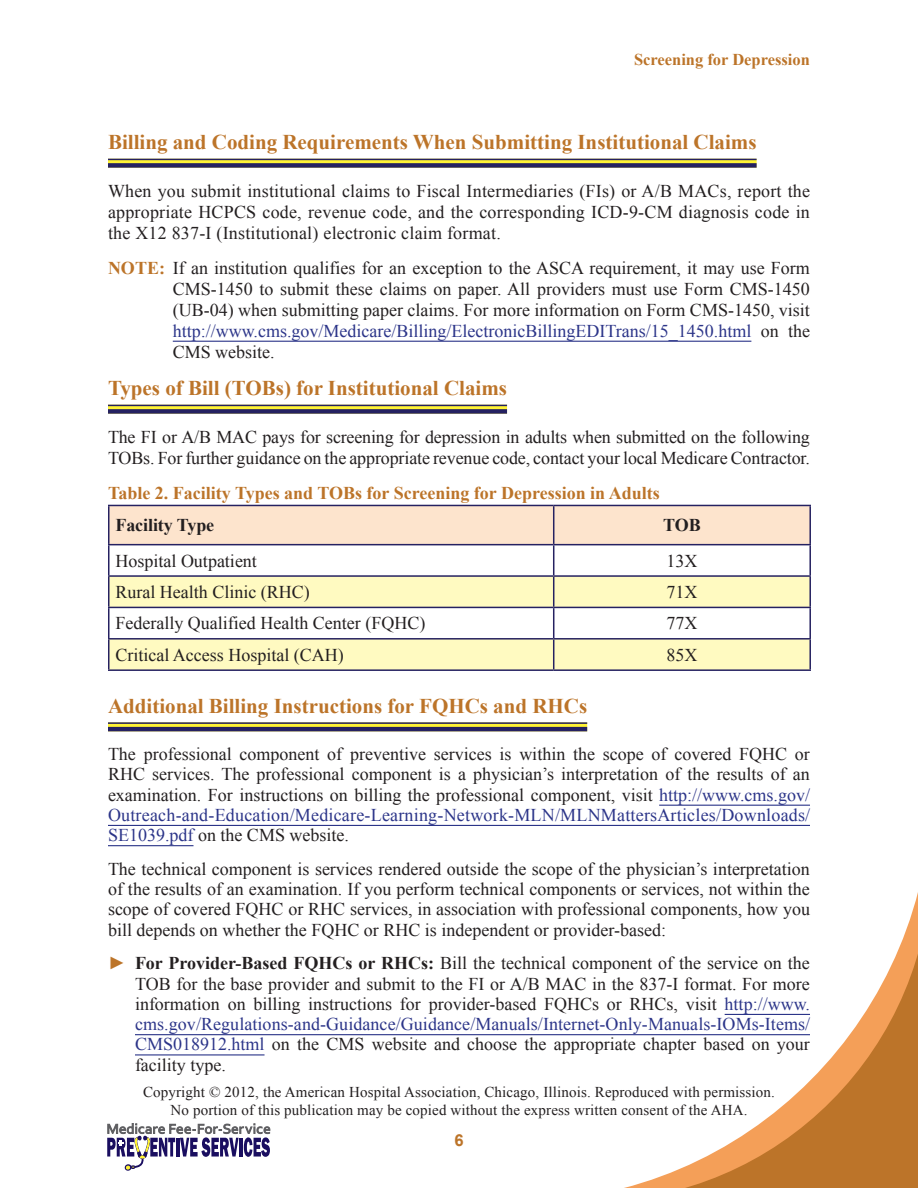
<style>
.page{position:relative;width:918px;height:1188px;background:#fff}
.page>*{position:absolute;margin:0;border:0;box-sizing:border-box;transform-origin:0 0}
.t1{font:700 21px "Times New Roman";color:#bc7429}
.t2{font:18px/21px "Times New Roman";color:#231f20;text-align:justify}
.t3{font:700 18px "Times New Roman";color:#bc7429}
.Header_Cell{font:700 18px "Times New Roman";letter-spacing:-.005em;color:#231f20}
.t4{font:700 16.5px "Times New Roman";color:#bc7429}
.t5{font:700 16.5px "Arial";color:#bc7429}
.t6{font:15px/18px "Times New Roman";letter-spacing:.01em;color:#231f20;text-align:center}
.s1{font-weight:700;color:#bc7429}
.s2{color:#2c3589}
.s3{color:#bc7429}
.s4{font-weight:700}
</style>
<div class="page">
<svg style="left:590px;top:892px;width:328px;height:296px"></svg>
<svg style="left:108px;top:160px;width:649px;height:3px;background:#f2e637"></svg>
<hr style="left:108px;top:159px;width:649px;height:1px;background:#252161">
<div style="left:108px;top:163px;width:649px;height:5px;background:#252161"></div>
<hr style="left:173px;top:341px;width:578px;height:1px;background:#2c3589">
<svg style="left:108px;top:406px;width:399px;height:3px"></svg>
<hr style="left:108px;top:405px;width:399px;height:1px;background:#252161">
<div style="left:108px;top:409px;width:399px;height:5px;background:#252161"></div>
<svg style="left:108px;top:724px;width:479px;height:3px"></svg>
<hr style="left:108px;top:722px;width:479px;height:2px;background:#252161">
<hr style="left:108px;top:727px;width:479px;height:4px;background:#252161">
<hr style="left:659px;top:805px;width:151px;height:1px;background:#2c3589">
<hr style="left:108px;top:825px;width:702px;height:1px;background:#2c3589">
<hr style="left:108px;top:845px;width:86px;height:1px;background:#2c3589">
<hr style="left:725px;top:1014px;width:85px;height:1px;background:#2c3589">
<hr style="left:135px;top:1034px;width:675px;height:1px;background:#2c3589">
<hr style="left:135px;top:1054px;width:130px;height:1px;background:#2c3589">
<div style="left:110px;top:506px;width:699px;height:38px;background:#fde4cd"></div>
<svg style="left:110px;top:545px;width:699px;height:30px"></svg>
<svg style="left:110px;top:577px;width:699px;height:92px;fill:#fffac1"></svg>
<hr style="left:553px;top:506px;width:1px;height:38px;background:#252161">
<hr style="left:553px;top:545px;width:1px;height:30px;background:#252161">
<hr style="left:108px;top:575px;width:446px;height:2px;background:#252161">
<hr style="left:554px;top:575px;width:257px;height:2px;background:#252161">
<hr style="left:553px;top:577px;width:1px;height:30px;background:#252161">
<hr style="left:108px;top:607px;width:446px;height:1px;background:#252161">
<hr style="left:554px;top:607px;width:257px;height:1px;background:#252161">
<hr style="left:553px;top:608px;width:1px;height:30px;background:#252161">
<hr style="left:108px;top:638px;width:446px;height:2px;background:#252161">
<hr style="left:554px;top:638px;width:257px;height:2px;background:#252161">
<svg style="left:553px;top:640px;width:1px;height:29px"></svg>
<hr style="left:108px;top:505px;width:446px;height:1px;background:#252161">
<hr style="left:108px;top:506px;width:2px;height:38px;background:#252161">
<hr style="left:554px;top:505px;width:257px;height:1px;background:#252161">
<hr style="left:809px;top:506px;width:2px;height:38px;background:#252161">
<hr style="left:108px;top:544px;width:446px;height:1px;background:#252161">
<hr style="left:554px;top:544px;width:257px;height:1px;background:#252161">
<hr style="left:108px;top:545px;width:2px;height:30px;background:#252161">
<hr style="left:809px;top:545px;width:2px;height:30px;background:#252161">
<hr style="left:108px;top:577px;width:2px;height:30px;background:#252161">
<hr style="left:809px;top:577px;width:2px;height:30px;background:#252161">
<hr style="left:108px;top:608px;width:2px;height:30px;background:#252161">
<hr style="left:809px;top:608px;width:2px;height:30px;background:#252161">
<hr style="left:108px;top:640px;width:2px;height:29px;background:#252161">
<hr style="left:809px;top:640px;width:2px;height:29px;background:#252161">
<hr style="left:108px;top:669px;width:446px;height:2px;background:#252161">
<hr style="left:554px;top:669px;width:257px;height:2px;background:#252161">
<svg style="left:107px;top:1123px;width:164px;height:48px"></svg>
<p class="t4" style="left:634px;top:48px;width:178px">Screening for Depression</p>
<h3 class="t1" style="left:108px;top:128px;width:650px">Billing and Coding Requirements When Submitting Institutional Claims</h3>
<p class="t2" style="left:108px;top:180px;width:704px">When you submit institutional claims to Fiscal Intermediaries (FIs) or A/B MACs, report the appropriate HCPCS code, revenue code, and the corresponding ICD-9-CM diagnosis code in the X12 837-I (Institutional) electronic claim format.</p>
<p class="t2" style="left:173px;top:257px;width:639px;text-indent:-65px"><span class="s1">NOTE:</span> If an institution qualifies for an exception to the ASCA requirement, it may use Form CMS-1450 to submit these claims on paper. All providers must use Form CMS-1450 (UB-04) when submitting paper claims. For more information on Form CMS-1450, visit <span class="s2">http://www.cms.gov/Medicare/Billing/ElectronicBillingEDITrans/15_1450.html</span> on the CMS website.</p>
<h3 class="t1" style="left:108px;top:374px;width:401px">Types of Bill (TOBs) for Institutional Claims</h3>
<p class="t2" style="left:108px;top:426px;width:704px">The FI or A/B MAC pays for screening for depression in adults when submitted on the following<br>TOBs. For further guidance on the appropriate revenue code, contact your local Medicare Contractor.</p>
<p class="t3" style="left:108px;top:480px;width:553px">Table 2. Facility Types and TOBs for Screening for Depression in Adults</p>
<p class="Header_Cell" style="left:116px;top:513px;width:100px">Facility Type</p>
<p class="Header_Cell" style="left:663px;top:513px;width:39px">TOB</p>
<p class="t2" style="left:116px;top:550px;width:143px">Hospital Outpatient</p>
<p class="t2" style="left:666px;top:550px;width:32px">13X</p>
<p class="t2" style="left:116px;top:581px;width:196px">Rural Health Clinic (RHC)</p>
<p class="t2" style="left:666px;top:581px;width:32px">71X</p>
<p class="t2" style="left:116px;top:613px;width:311px">Federally Qualified Health Center (FQHC)</p>
<p class="t2" style="left:666px;top:613px;width:32px">77X</p>
<p class="t2" style="left:116px;top:644px;width:230px">Critical Access Hospital (CAH)</p>
<p class="t2" style="left:666px;top:644px;width:32px">85X</p>
<h3 class="t1" style="left:108px;top:691px;width:481px">Additional Billing Instructions for FQHCs and RHCs</h3>
<p class="t2" style="left:108px;top:744px;width:704px;line-height:20.2px">The professional component of preventive services is within the scope of covered FQHC or RHC services. The professional component is a physician’s interpretation of the results of an examination. For instructions on billing the professional component, visit <span class="s2">http://www.cms.gov/ Outreach-and-Education/Medicare-Learning-Network-MLN/MLNMattersArticles/Downloads/ SE1039.pdf</span> on the CMS website.</p>
<p class="t2" style="left:108px;top:859px;width:704px;line-height:20.2px">The technical component is services rendered outside the scope of the physician’s interpretation of the results of an examination. If you perform technical components or services, not within the scope of covered FQHC or RHC services, in association with professional components, how you bill depends on whether the FQHC or RHC is independent or provider-based:</p>
<p class="t2" style="left:135px;top:953px;width:677px;line-height:20.4px;text-indent:-27px"><span class="s3">►</span> <span class="s4">For Provider-Based FQHCs or RHCs:</span> Bill the technical component of the service on the TOB for the base provider and submit to the FI or A/B MAC in the 837-I format. For more information on billing instructions for provider-based FQHCs or RHCs, visit <span class="s2">http://www. cms.gov/Regulations-and-Guidance/Guidance/Manuals/Internet-Only-Manuals-IOMs-Items/ CMS018912.html</span> on the CMS website and choose the appropriate chapter based on your facility type.</p>
<p class="t6" style="left:143px;top:1082px;width:633px">Copyright © 2012, the American Hospital Association, Chicago, Illinois. Reproduced with permission.<br>No portion of this publication may be copied without the express written consent of the AHA.</p>
<p class="t5" style="left:454px;top:1129px;width:11px">6</p>
</div>
